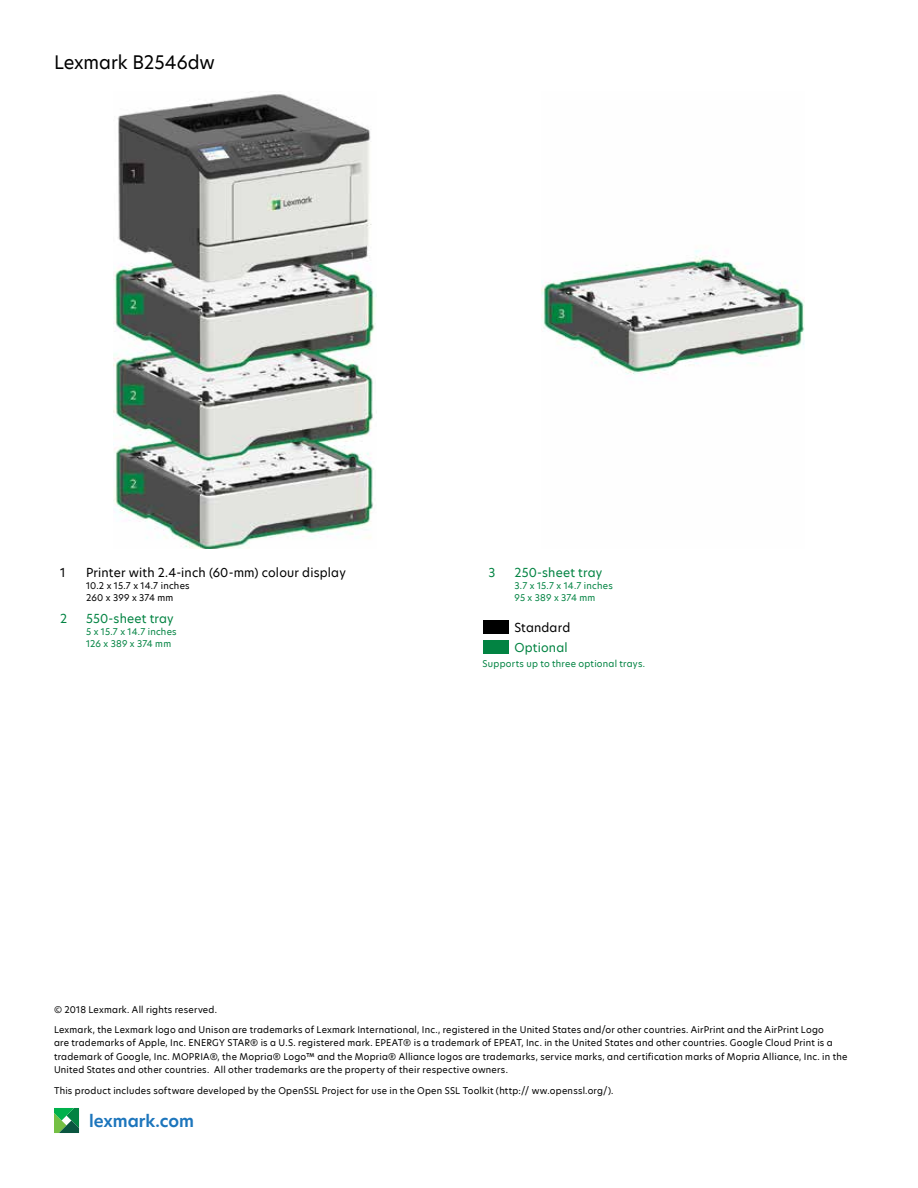
<style>
.page{position:relative;width:918px;height:1188px;background:#fff}
.page>*{position:absolute;margin:0;border:0;box-sizing:border-box;transform-origin:0 0}
.t1{font:18px "TP Hero";color:#000}
.t2{font:600 16.5px "TP Hero";color:#1c75bc}
.t3{font:12px "TP Hero";letter-spacing:.015em;color:#000}
.t4{font:12px "TP Hero";letter-spacing:.015em;color:#028342}
.t5{font:9px/13.5px "TP Hero";letter-spacing:.025em;color:#000}
.t6{font:9px/12px "TP Hero";letter-spacing:.025em;color:#028342}
</style>
<div class="page">
<svg style="left:54px;top:1108px;width:25px;height:25px"></svg>
<div style="left:483px;top:620px;width:26px;height:14px;background:#000"></div>
<div style="left:483px;top:640px;width:26px;height:14px;background:#028342"></div>
<img style="left:113px;top:94px;width:264px;height:455px">
<img style="left:541px;top:250px;width:264px;height:125px">
<h1 class="t1" style="left:54px;top:50px;width:162px">Lexmark B2546dw</h1>
<h3 class="t3" style="left:60px;top:564px;width:7px">1</h3>
<h3 class="t3" style="left:86px;top:564px;width:261px">Printer with 2.4-inch (60-mm) colour display</h3>
<p class="t5" style="left:86px;top:580px;width:105px;line-height:12px">10.2 x 15.7 x 14.7 inches<br>260 x 399 x 374 mm</p>
<h3 class="t4" style="left:60px;top:610px;width:9px">2</h3>
<h3 class="t4" style="left:86px;top:610px;width:89px">550-sheet tray</h3>
<p class="t6" style="left:86px;top:625px;width:92px">5 x 15.7 x 14.7 inches<br>126 x 389 x 374 mm</p>
<h3 class="t4" style="left:489px;top:564px;width:8px">3</h3>
<h3 class="t4" style="left:515px;top:564px;width:89px">250-sheet tray</h3>
<p class="t6" style="left:515px;top:580px;width:100px">3.7 x 15.7 x 14.7 inches<br>95 x 389 x 374 mm</p>
<h3 class="t3" style="left:515px;top:619px;width:57px">Standard</h3>
<h3 class="t4" style="left:515px;top:639px;width:55px">Optional</h3>
<p class="t6" style="left:483px;top:657px;width:164px">Supports up to three optional trays.</p>
<p class="t5" style="left:54px;top:1002px;width:165px">© 2018 Lexmark. All rights reserved.</p>
<p class="t5" style="left:54px;top:1023px;width:795px">Lexmark, the Lexmark logo and Unison are trademarks of Lexmark International, Inc., registered in the United States and/or other countries. AirPrint and the AirPrint Logo<br>are trademarks of Apple, Inc. ENERGY STAR® is a U.S. registered mark. EPEAT® is a trademark of EPEAT, Inc. in the United States and other countries. Google Cloud Print is a trademark of Google, Inc. MOPRIA®, the Mopria® Logo™ and the Mopria® Alliance logos are trademarks, service marks, and certification marks of Mopria Alliance, Inc. in the United States and other countries. All other trademarks are the property of their respective owners.</p>
<p class="t5" style="left:54px;top:1083px;width:561px">This product includes software developed by the OpenSSL Project for use in the Open SSL Toolkit (http:// ww.openssl.org/).</p>
<h2 class="t2" style="left:89px;top:1110px;width:106px">lexmark.com</h2>
</div>
